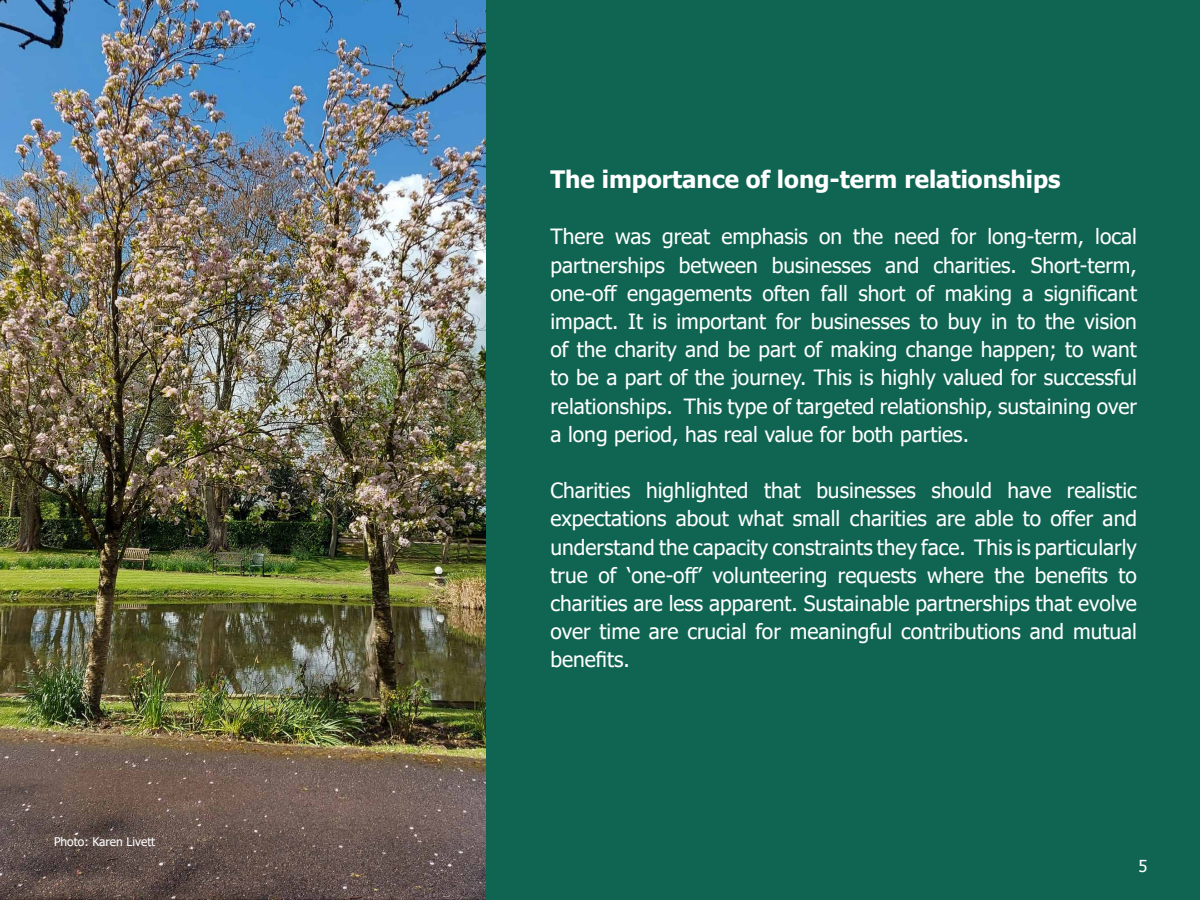
<style>
.page{position:relative;width:1200px;height:900px;background:#fff}
.page>*{position:absolute;margin:0;border:0;box-sizing:border-box;transform-origin:0 0}
.t1{font:700 24px "Tahoma";color:#fff}
.t2{font:21px/28.2px "Tahoma";color:#fff;text-align:justify}
.t3{font:16.5px "Tahoma";color:#fff}
.t4{font:12px "Tahoma";color:#fff}
</style>
<div class="page">
<img style="left:0;top:0;width:486px;height:899px">
<div style="left:486px;top:0;width:714px;height:900px;background:#106552"></div>
<p class="t4" style="left:54px;top:834px;width:103px">Photo: Karen Livett</p>
<p class="t1" style="left:550px;top:162px;width:512px">The importance of long-term relationships</p>
<p class="t2" style="left:550px;top:224px;width:588px">There was great emphasis on the need for long-term, local partnerships between businesses and charities. Short-term, one-off engagements often fall short of making a significant impact. It is important for businesses to buy in to the vision of the charity and be part of making change happen; to want to be a part of the journey. This is highly valued for successful relationships. This type of targeted relationship, sustaining over a long period, has real value for both parties.</p>
<p class="t2" style="left:550px;top:478px;width:588px">Charities highlighted that businesses should have realistic expectations about what small charities are able to offer and understand the capacity constraints they face. This is particularly true of ‘one-off’ volunteering requests where the benefits to charities are less apparent. Sustainable partnerships that evolve over time are crucial for meaningful contributions and mutual benefits.</p>
<p class="t3" style="left:1138px;top:855px;width:11px">5</p>
</div>
